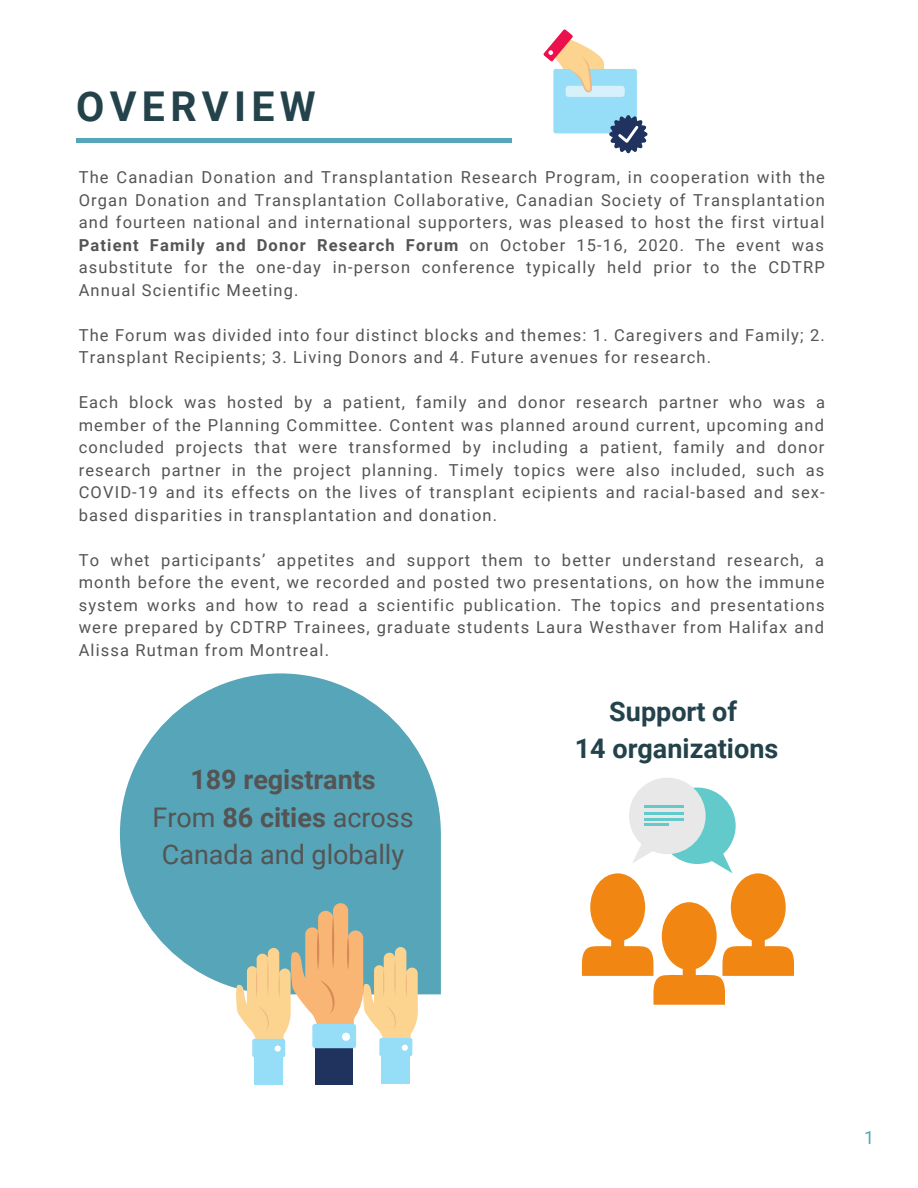
<style>
.page{position:relative;width:918px;height:1188px;background:#fff}
.page>*{position:absolute;margin:0;border:0;box-sizing:border-box;transform-origin:0 0}
.t1{font:700 41.1px "Roboto";letter-spacing:.13em;color:#23424a}
.t2{font:27px/37.2px "Roboto";color:#545454;text-align:center}
.t3{font:700 27px/37.2px "Roboto";color:#23424a;text-align:center}
.t4{font:18px "Roboto";color:#57a5b8}
.t5{font:16.5px/22.5px "Roboto";letter-spacing:.07em;color:#545454;text-align:justify}
.s1{font-weight:700}
</style>
<div class="page">
<hr style="left:76px;top:139px;width:435px;height:4px;background:#57a5b8">
<svg style="left:120px;top:673px;width:321px;height:321px;fill:#57a5b8"></svg>
<div style="left:659px;top:788px;width:77px;height:76px;background:#62caca;border-radius:50%"></div>
<div style="left:629px;top:778px;width:77px;height:76px;background:#e8e8e8;border-radius:50%"></div>
<hr style="left:645px;top:805px;width:39px;height:3px;background:#62caca">
<hr style="left:645px;top:812px;width:39px;height:2px;background:#62caca">
<hr style="left:645px;top:818px;width:39px;height:2px;background:#62caca">
<hr style="left:645px;top:823px;width:24px;height:3px;background:#62caca">
<svg style="left:582px;top:838px;width:212px;height:167px"></svg>
<div style="left:553px;top:69px;width:84px;height:64px;background:#96ddf8;border-radius:2px"></div>
<svg style="left:609px;top:115px;width:39px;height:39px"></svg>
<div style="left:566px;top:86px;width:59px;height:11px;background:#d6f1fc;border-radius:3px"></div>
<svg style="left:543px;top:29px;width:62px;height:64px"></svg>
<div style="left:382px;top:1055px;width:28px;height:29px;background:#96ddf8"></div>
<div style="left:379px;top:1038px;width:33px;height:18px;background:#96ddf8;border-radius:2px"></div>
<div style="left:255px;top:1056px;width:28px;height:29px;background:#96ddf8"></div>
<div style="left:252px;top:1039px;width:33px;height:18px;background:#96ddf8;border-radius:2px"></div>
<div style="left:315px;top:1047px;width:38px;height:38px;background:#20335f"></div>
<svg style="left:235px;top:903px;width:183px;height:149px;background:#bec1a9"></svg>
<h1 class="t1" style="left:76px;top:83px;width:241px">OVERVIEW</h1>
<p class="t5" style="left:79px;top:166px;width:748px">The Canadian Donation and Transplantation Research Program, in cooperation with the Organ Donation and Transplantation Collaborative, Canadian Society of Transplantation and fourteen national and international supporters, was pleased to host the first virtual <span class="s1">Patient Family and Donor Research Forum</span> on October 15-16, 2020. The event was asubstitute for the one-day in-person conference typically held prior to the CDTRP Annual Scientific Meeting.</p>
<p class="t5" style="left:79px;top:324px;width:748px">The Forum was divided into four distinct blocks and themes: 1. Caregivers and Family; 2.<br>Transplant Recipients; 3. Living Donors and 4. Future avenues for research.</p>
<p class="t5" style="left:79px;top:391px;width:748px">Each block was hosted by a patient, family and donor research partner who was a member of the Planning Committee. Content was planned around current, upcoming and concluded projects that were transformed by including a patient, family and donor research partner in the project planning. Timely topics were also included, such as COVID-19 and its effects on the lives of transplant ecipients and racial-based and sex&shy;based disparities in transplantation and donation.</p>
<p class="t5" style="left:79px;top:549px;width:747px">To whet participants’ appetites and support them to better understand research, a month before the event, we recorded and posted two presentations, on how the immune system works and how to read a scientific publication. The topics and presentations were prepared by CDTRP Trainees, graduate students Laura Westhaver from Halifax and Alissa Rutman from Montreal.</p>
<h2 class="t2" style="left:153px;top:762px;width:263px"><span class="s1">189 registrants<br></span>From <span class="s1">86 cities</span> across<br>Canada and globally</h2>
<h2 class="t3" style="left:575px;top:693px;width:205px">Support of<br>14 organizations</h2>
<p class="t4" style="left:864px;top:1128px;width:12px">1</p>
</div>
